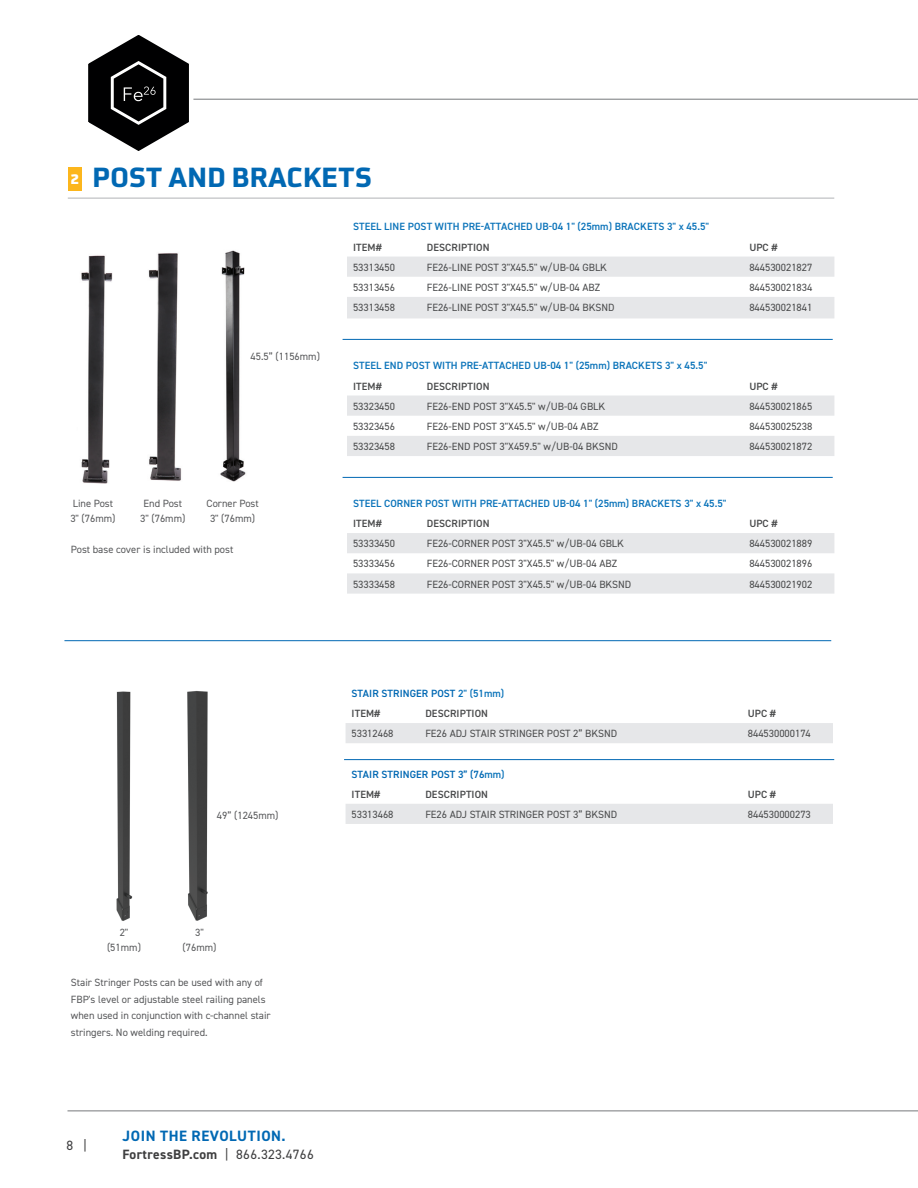
<style>
.page{position:relative;width:918px;height:1188px;background:#fff}
.page>*{position:absolute;margin:0;border:0;box-sizing:border-box;transform-origin:0 0}
.t1{font:700 27px "Utility Pro";letter-spacing:.01em;color:#0168b3}
.t2{font:700 15px "DIN2014";letter-spacing:.035em;color:#0168b3}
.t3{font:700 13.5px "DIN2014";letter-spacing:.025em;color:#3e3e3f}
.t4{font:13.5px "DIN2014";color:#3e3e3f}
.t5{font:900 13.5px "Utility Pro";color:#fff}
.t6{font:10.5px "DIN2014";color:#494a4b}
.t7{font:10.5px/15px "DIN2014";color:#57585a;text-align:center}
.t8{font:600 10.5px "DIN2014";letter-spacing:.01em;color:#0c74ba}
.t9{font:600 10.5px "DIN2014";letter-spacing:.01em;color:#494a4b}
.t10{font:600 10.5px/20.2px "DIN2014";letter-spacing:.01em;color:#0168b3}
.s1{color:#0c74ba}
.s2{color:#494a4b}
.s3{font-weight:400}
</style>
<div class="page">
<hr style="left:68px;top:1111px;width:850px;height:1px;background:#76787b">
<svg style="left:346px;top:723px;width:487px;height:101px"></svg>
<img style="left:187px;top:691px;width:21px;height:230px">
<img style="left:116px;top:691px;width:17px;height:230px">
<hr style="left:344px;top:759px;width:490px;height:1px;background:#0168b3">
<hr style="left:103px;top:99px;width:815px;height:1px;background:#76787b">
<svg style="left:88px;top:35px;width:109px;height:116px"></svg>
<div style="left:68px;top:167px;width:14px;height:24px;background:#fcb61c"></div>
<hr style="left:68px;top:198px;width:766px;height:1px;background:#b2b3b7">
<hr style="left:64px;top:640px;width:767px;height:1px;background:#0168b3">
<img style="left:148px;top:253px;width:34px;height:228px">
<img style="left:220px;top:250px;width:26px;height:232px">
<img style="left:81px;top:255px;width:32px;height:229px">
<svg style="left:347px;top:257px;width:487px;height:337px"></svg>
<hr style="left:343px;top:339px;width:490px;height:1px;background:#0168b3">
<hr style="left:343px;top:477px;width:490px;height:1px;background:#0168b3">
<p class="t5" style="left:71px;top:167px;width:9px">2</p>
<h1 class="t1" style="left:93px;top:155px;width:281px">POST AND BRACKETS</h1>
<p class="t7" style="left:251px;top:349px;width:71px">45.5” (1156mm)</p>
<p class="t8" style="left:353px;top:220px;width:358px">STEEL LINE POST WITH PRE-ATTACHED UB-04 1" (25mm) BRACKETS 3" x 45.5"</p>
<p class="t9" style="left:353px;top:240px;width:31px">ITEM#</p>
<p class="t9" style="left:427px;top:240px;width:64px">DESCRIPTION</p>
<p class="t9" style="left:749px;top:240px;width:30px">UPC #</p>
<p class="t6" style="left:353px;top:261px;width:43px">53313450</p>
<p class="t6" style="left:427px;top:261px;width:182px">FE26-LINE POST 3"X45.5" w/UB-04 GBLK</p>
<p class="t6" style="left:749px;top:261px;width:64px">844530021827</p>
<p class="t6" style="left:353px;top:281px;width:43px">53313456</p>
<p class="t6" style="left:427px;top:281px;width:175px">FE26-LINE POST 3"X45.5" w/UB-04 ABZ</p>
<p class="t6" style="left:749px;top:281px;width:64px">844530021834</p>
<p class="t6" style="left:353px;top:301px;width:43px">53313458</p>
<p class="t6" style="left:427px;top:301px;width:189px">FE26-LINE POST 3"X45.5" w/UB-04 BKSND</p>
<p class="t6" style="left:749px;top:301px;width:64px">844530021841</p>
<p class="t8" style="left:353px;top:359px;width:356px">STEEL END POST WITH PRE-ATTACHED UB-04 1" (25mm) BRACKETS 3" x 45.5"</p>
<p class="t9" style="left:353px;top:379px;width:31px">ITEM#</p>
<p class="t9" style="left:427px;top:379px;width:64px">DESCRIPTION</p>
<p class="t9" style="left:749px;top:379px;width:30px">UPC #</p>
<p class="t6" style="left:353px;top:400px;width:43px">53323450</p>
<p class="t6" style="left:427px;top:400px;width:180px">FE26-END POST 3"X45.5" w/UB-04 GBLK</p>
<p class="t6" style="left:749px;top:400px;width:64px">844530021865</p>
<p class="t6" style="left:353px;top:420px;width:43px">53323456</p>
<p class="t6" style="left:427px;top:420px;width:173px">FE26-END POST 3"X45.5" w/UB-04 ABZ</p>
<p class="t6" style="left:749px;top:420px;width:64px">844530025238</p>
<p class="t6" style="left:353px;top:440px;width:43px">53323458</p>
<p class="t6" style="left:427px;top:440px;width:193px">FE26-END POST 3"X459.5" w/UB-04 BKSND</p>
<p class="t6" style="left:749px;top:440px;width:64px">844530021872</p>
<p class="t7" style="left:70px;top:496px;width:47px;text-align:left">Line Post<br>3" (76mm)</p>
<p class="t7" style="left:140px;top:496px;width:47px">End Post<br>3" (76mm)</p>
<p class="t7" style="left:207px;top:496px;width:54px">Corner Post<br>3" (76mm)</p>
<p class="t7" style="left:71px;top:542px;width:164px">Post base cover is included with post</p>
<p class="t7" style="left:217px;top:808px;width:63px">49” (1245mm)</p>
<p class="t8" style="left:353px;top:496px;width:375px">STEEL CORNER POST WITH PRE-ATTACHED UB-04 1" (25mm) BRACKETS 3" x 45.5"</p>
<p class="t9" style="left:353px;top:517px;width:31px">ITEM#</p>
<p class="t9" style="left:427px;top:517px;width:64px">DESCRIPTION</p>
<p class="t9" style="left:749px;top:517px;width:30px">UPC #</p>
<p class="t6" style="left:353px;top:537px;width:43px">53333450</p>
<p class="t6" style="left:427px;top:537px;width:199px">FE26-CORNER POST 3"X45.5" w/UB-04 GBLK</p>
<p class="t6" style="left:749px;top:537px;width:64px">844530021889</p>
<p class="t6" style="left:353px;top:557px;width:43px">53333456</p>
<p class="t6" style="left:427px;top:557px;width:192px">FE26-CORNER POST 3"X45.5" w/UB-04 ABZ</p>
<p class="t6" style="left:749px;top:557px;width:64px">844530021896</p>
<p class="t6" style="left:353px;top:577px;width:43px">53333458</p>
<p class="t6" style="left:427px;top:577px;width:206px">FE26-CORNER POST 3"X45.5" w/UB-04 BKSND</p>
<p class="t6" style="left:749px;top:577px;width:64px">844530021902</p>
<p class="t10" style="left:352px;top:683px;width:154px">STAIR STRINGER POST <span class="s1">2" (51mm)<br></span><span class="s2">ITEM#</span></p>
<p class="t9" style="left:425px;top:706px;width:64px">DESCRIPTION</p>
<p class="t9" style="left:748px;top:706px;width:30px">UPC #</p>
<p class="t6" style="left:352px;top:727px;width:43px">53312468</p>
<p class="t6" style="left:425px;top:727px;width:193px">FE26 ADJ STAIR STRINGER POST 2” BKSND</p>
<p class="t6" style="left:748px;top:727px;width:65px">844530000174</p>
<p class="t10" style="left:352px;top:764px;width:155px">STAIR STRINGER POST 3” (76<span class="s1">mm)<br></span><span class="s2">ITEM#</span></p>
<p class="t9" style="left:425px;top:787px;width:64px">DESCRIPTION</p>
<p class="t9" style="left:748px;top:787px;width:30px">UPC #</p>
<p class="t6" style="left:352px;top:808px;width:43px">53313468</p>
<p class="t6" style="left:425px;top:808px;width:193px">FE26 ADJ STAIR STRINGER POST 3” BKSND</p>
<p class="t6" style="left:748px;top:808px;width:65px">844530000273</p>
<p class="t7" style="left:107px;top:925px;width:35px">2" (51mm)</p>
<p class="t7" style="left:183px;top:925px;width:35px">3" (76mm)</p>
<p class="t7" style="left:71px;top:974px;width:201px;line-height:16.5px;text-align:left">Stair Stringer Posts can be used with any of FBP's level or adjustable steel railing panels when used in conjunction with c-channel stair stringers. No welding required.</p>
<p class="t4" style="left:67px;top:1137px;width:22px">8 |</p>
<h2 class="t2" style="left:123px;top:1126px;width:165px">JOIN THE REVOLUTION.</h2>
<p class="t3" style="left:123px;top:1146px;width:193px">FortressBP.com <span class="s3">| 866.323.4766</span></p>
</div>
